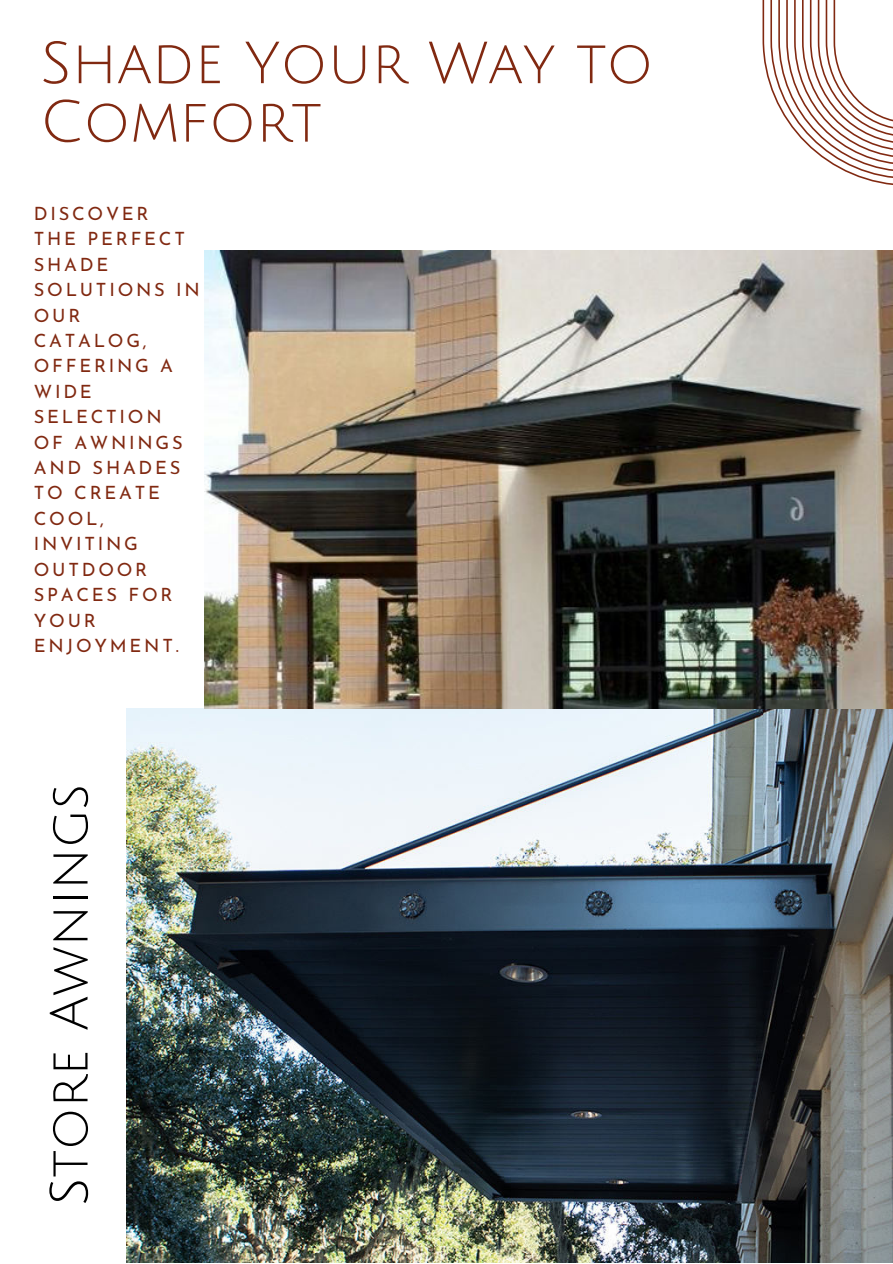
<style>
.page{position:relative;width:893px;height:1264px;background:#fff}
.page>*{position:absolute;margin:0;border:0;box-sizing:border-box;transform-origin:0 0}
.t1{font:58.05px/58.5px "Julius Sans One";color:#812911}
.t2{font:52.5px "Julius Sans One";color:#000}
.t3{font:18.3px/25.3px "Josefin Sans";letter-spacing:.15em;color:#812911}
</style>
<div class="page">
<img style="left:126px;top:709px;width:766px;height:553px">
<svg style="left:762px;top:0;width:130px;height:185px"></svg>
<img style="left:204px;top:251px;width:688px;height:457px">
<h1 class="t1" style="left:40px;top:35px;width:614px">Shade Your Way to<br>Comfort</h1>
<p class="t3" style="left:34px;top:199px;width:167px">DISCOVER<br>THE PERFECT<br>SHADE<br>SOLUTIONS IN<br>OUR<br>CATALOG,<br>OFFERING A<br>WIDE<br>SELECTION<br>OF AWNINGS<br>AND SHADES<br>TO CREATE<br>COOL,<br>INVITING<br>OUTDOOR<br>SPACES FOR<br>YOUR<br>ENJOYMENT.</p>
<h2 class="t2" style="left:42px;top:1205px;width:423px;rotate:-90deg">Store Awnings</h2>
</div>
